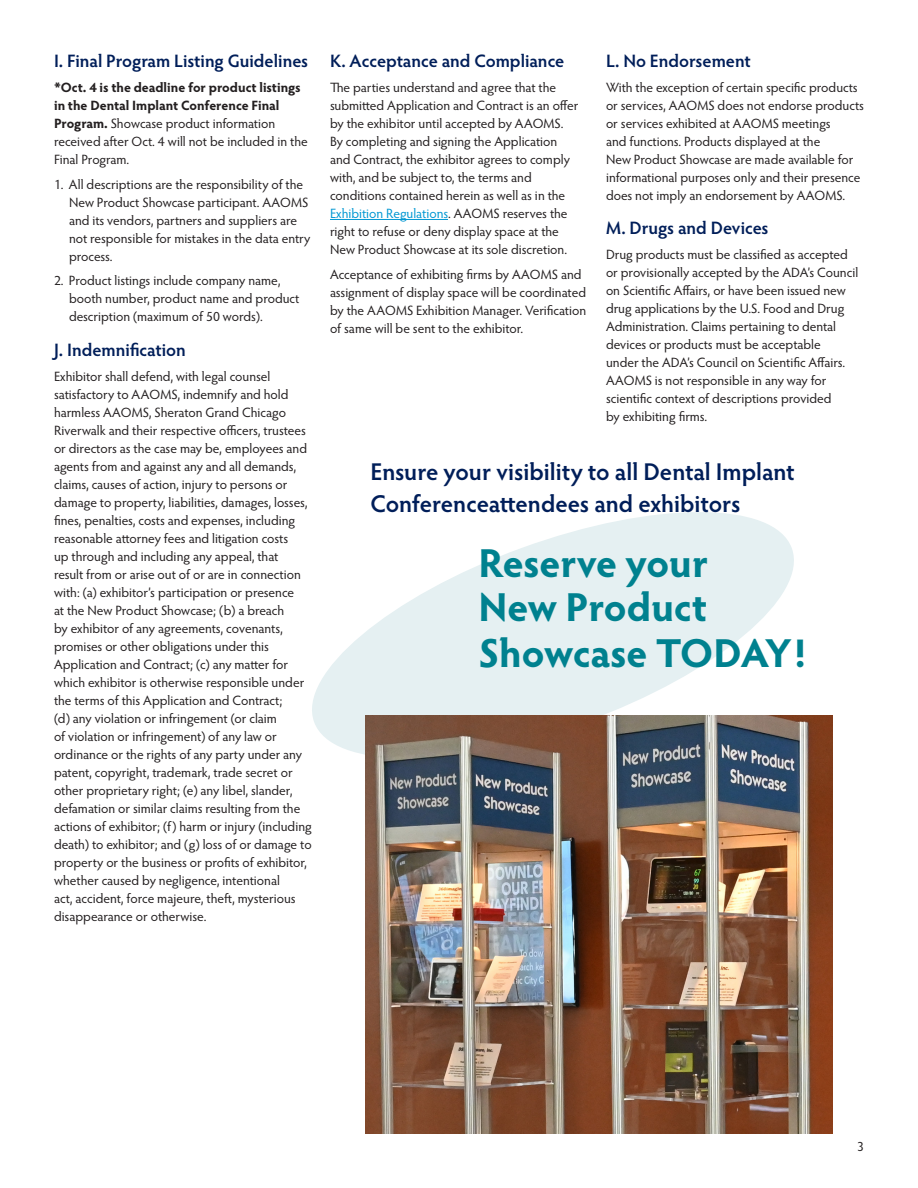
<style>
.page{position:relative;width:918px;height:1188px;background:#fff}
.page>*{position:absolute;margin:0;border:0;box-sizing:border-box;transform-origin:0 0}
.Spotlight_text{font:700 40.5px/45.3px "Hypatia Sans Pro";letter-spacing:-.005em;color:#00818f}
.Sidebar{font:600 24.3px/32.4px "Hypatia Sans Pro";color:#001e59}
.Head_2{font:600 18px "Hypatia Sans Pro";color:#001e59}
.text{font:13.5px/18px "Hypatia Sans Pro";color:#231f20}
.text_bullet{font:13.5px/18px "Hypatia Sans Pro";color:#231f20}
.s1{font-weight:700}
.s2{color:#0097d2}
</style>
<div class="page">
<svg style="left:312px;top:512px;width:497px;height:243px;fill:#e5f0f2"></svg>
<hr style="left:330px;top:219px;width:118px;height:1px;background:#0097d2">
<img style="left:365px;top:716px;width:468px;height:418px">
<p class="Head_2" style="left:54px;top:49px;width:256px">I. Final Program Listing Guidelines</p>
<p class="text" style="left:54px;top:78px;width:255px"><span class="s1">*Oct. 4 is the deadline for product listings in the Dental Implant Conference Final Program.</span> Showcase product information received after Oct. 4 will not be included in the Final Program.</p>
<p class="text_bullet" style="left:69px;top:175px;width:243px;text-indent:-15px">1. All descriptions are the responsibility of the New Product Showcase participant. AAOMS and its vendors, partners and suppliers are not responsible for mistakes in the data entry process.</p>
<p class="text_bullet" style="left:69px;top:271px;width:232px;text-indent:-15px">2. Product listings include company name, booth number, product name and product description (maximum of 50 words).</p>
<p class="Head_2" style="left:54px;top:337px;width:133px">J. Indemnification</p>
<p class="text" style="left:54px;top:367px;width:259px">Exhibitor shall defend, with legal counsel satisfactory to AAOMS, indemnify and hold harmless AAOMS, Sheraton Grand Chicago Riverwalk and their respective officers, trustees or directors as the case may be, employees and agents from and against any and all demands, claims, causes of action, injury to persons or damage to property, liabilities, damages, losses, fines, penalties, costs and expenses, including reasonable attorney fees and litigation costs<br>up through and including any appeal, that<br>result from or arise out of or are in connection with: (a) exhibitor’s participation or presence<br>at the New Product Showcase; (b) a breach<br>by exhibitor of any agreements, covenants, promises or other obligations under this Application and Contract; (c) any matter for which exhibitor is otherwise responsible under the terms of this Application and Contract;<br>(d) any violation or infringement (or claim<br>of violation or infringement) of any law or ordinance or the rights of any party under any patent, copyright, trademark, trade secret or other proprietary right; (e) any libel, slander, defamation or similar claims resulting from the actions of exhibitor; (f) harm or injury (including death) to exhibitor; and (g) loss of or damage to property or the business or profits of exhibitor, whether caused by negligence, intentional<br>act, accident, force majeure, theft, mysterious disappearance or otherwise.</p>
<p class="Head_2" style="left:330px;top:49px;width:236px">K. Acceptance and Compliance</p>
<p class="text" style="left:330px;top:78px;width:250px">The parties understand and agree that the submitted Application and Contract is an offer by the exhibitor until accepted by AAOMS.</p>
<p class="text" style="left:330px;top:132px;width:229px">By completing and signing the Application</p>
<p class="text" style="left:330px;top:150px;width:241px">and Contract, the exhibitor agrees to comply with, and be subject to, the terms and conditions contained herein as well as in the <span class="s2">Exhibition Regulations</span>. AAOMS reserves the right to refuse or deny display space at the</p>
<p class="text" style="left:330px;top:240px;width:239px">New Product Showcase at its sole discretion.</p>
<p class="text" style="left:330px;top:265px;width:258px">Acceptance of exhibiting firms by AAOMS and assignment of display space will be coordinated by the AAOMS Exhibition Manager. Verification of same will be sent to the exhibitor.</p>
<p class="Head_2" style="left:606px;top:49px;width:146px">L. No Endorsement</p>
<p class="text" style="left:606px;top:78px;width:260px">With the exception of certain specific products or services, AAOMS does not endorse products or services exhibited at AAOMS meetings<br>and functions. Products displayed at the<br>New Product Showcase are made available for informational purposes only and their presence does not imply an endorsement by AAOMS.</p>
<p class="Head_2" style="left:606px;top:216px;width:164px">M. Drugs and Devices</p>
<p class="text" style="left:606px;top:245px;width:254px">Drug products must be classified as accepted or provisionally accepted by the ADA’s Council on Scientific Affairs, or have been issued new drug applications by the U.S. Food and Drug Administration. Claims pertaining to dental devices or products must be acceptable<br>under the ADA’s Council on Scientific Affairs.<br>AAOMS is not responsible in any way for scientific context of descriptions provided<br>by exhibiting firms.</p>
<p class="Sidebar" style="left:370px;top:454px;width:426px">Ensure your visibility to all Dental Implant<br>Conferenceattendees and exhibitors</p>
<p class="Spotlight_text" style="left:478px;top:538px;width:330px">Reserve your<br>New Product<br>Showcase TODAY!</p>
<p class="text" style="left:857px;top:1137px;width:8px">3</p>
</div>
